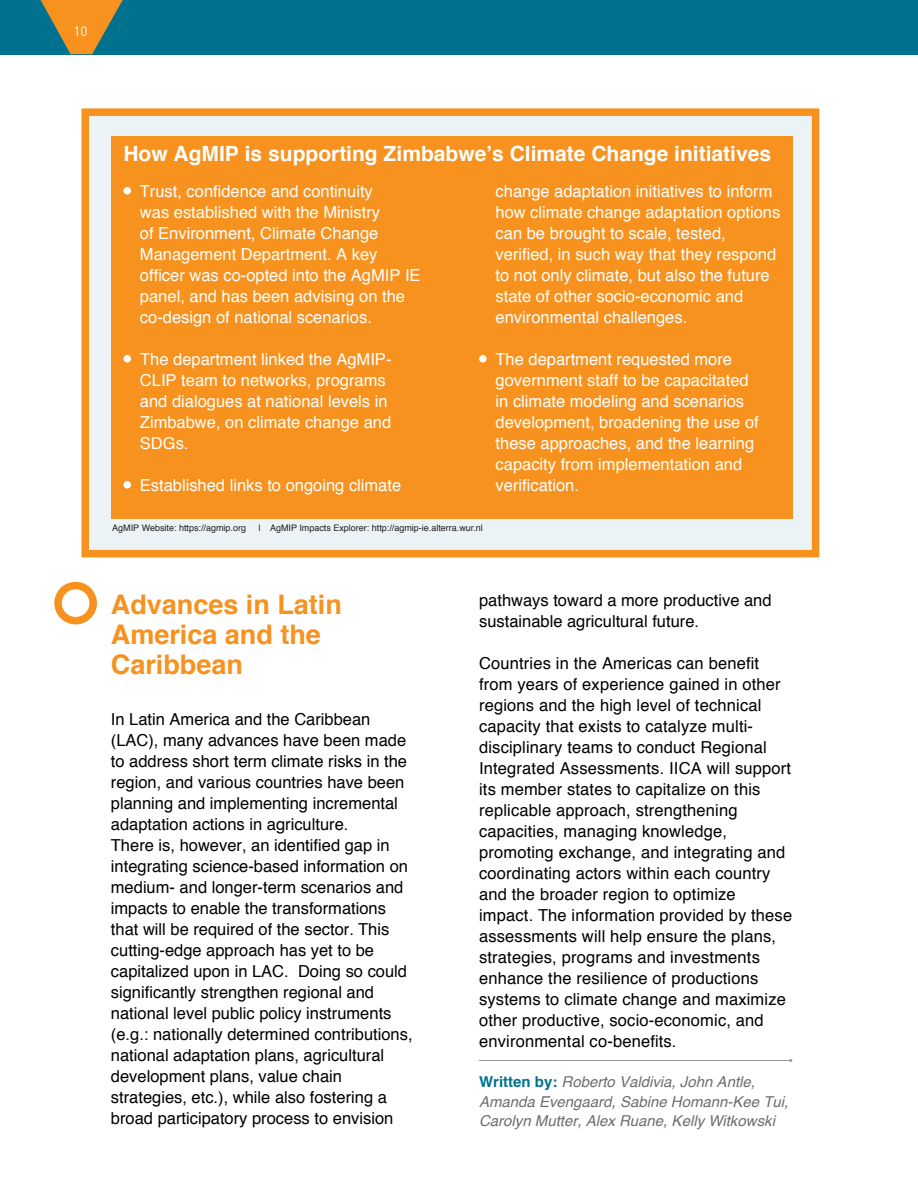
<style>
.page{position:relative;width:918px;height:1188px;background:#fff}
.page>*{position:absolute;margin:0;border:0;box-sizing:border-box;transform-origin:0 0}
.t1{font:700 27px/30px "Helvetica";color:#f7921e}
.t2{font:700 21px "Helvetica";color:#fff}
.t3{font:16.5px/21px "Helvetica";color:#000}
.t4{font:16.5px/21px "Helvetica";color:#fff}
.t5{font:italic 15px/19.5px "Helvetica";color:#6d6e71}
.t6{font:13.5px "DINOT";color:#fff}
.t7{font:9px "Helvetica";color:#211d1e}
.s1{font-weight:700;font-style:normal;color:#00728f}
</style>
<div class="page">
<div style="left:81px;top:108px;width:738px;height:449px;background:#ebf3f6;border:8px solid #f7921e"></div>
<div style="left:54px;top:582px;width:43px;height:42px;border:8px solid #f7921e;border-radius:50%"></div>
<hr style="left:479px;top:1060px;width:312px;height:1px;background:#939598">
<div style="left:111px;top:137px;width:681px;height:382px;background:#f7921e"></div>
<div style="left:479px;top:355px;width:8px;height:8px;background:#fff;border-radius:50%"></div>
<div style="left:123px;top:187px;width:8px;height:8px;background:#fff;border-radius:50%"></div>
<div style="left:123px;top:355px;width:8px;height:8px;background:#fff;border-radius:50%"></div>
<div style="left:123px;top:481px;width:8px;height:8px;background:#fff;border-radius:50%"></div>
<div style="left:0;top:0;width:918px;height:54px;background:#00728f"></div>
<svg style="left:41px;top:0;width:82px;height:54px"></svg>
<p class="t6" style="left:73px;top:22px;width:16px">10</p>
<p class="t2" style="left:123px;top:137px;width:649px">How AgMIP is supporting Zimbabwe’s Climate Change initiatives</p>
<p class="t4" style="left:140px;top:182px;width:282px">Trust, confidence and continuity<br>was established with the Ministry<br>of Environment, Climate Change Management Department. A key officer was co-opted into the AgMIP IE panel, and has been advising on the co-design of national scenarios.</p>
<p class="t4" style="left:140px;top:350px;width:253px">The department linked the AgMIP-<br>CLIP team to networks, programs and dialogues at national levels in<br>Zimbabwe, on climate change and<br>SDGs.</p>
<p class="t4" style="left:140px;top:476px;width:263px">Established links to ongoing climate</p>
<p class="t7" style="left:112px;top:520px;width:135px">AgMIP Website: https://agmip.org</p>
<p class="t7" style="left:259px;top:520px;width:226px">l AgMIP Impacts Explorer: http://agmip-ie.alterra.wur.nl</p>
<p class="t4" style="left:496px;top:182px;width:286px">change adaptation initiatives to inform how climate change adaptation options can be brought to scale, tested, verified, in such way that they respond to not only climate, but also the future state of other socio-economic and environmental challenges.</p>
<p class="t4" style="left:495px;top:350px;width:265px">The department requested more government staff to be capacitated in climate modeling and scenarios development, broadening the use of these approaches, and the learning capacity from implementation and verification.</p>
<h1 class="t1" style="left:111px;top:590px;width:233px">Advances in Latin<br>America and the<br>Caribbean</h1>
<p class="t3" style="left:111px;top:709px;width:303px">In Latin America and the Caribbean (LAC), many advances have been made to address short term climate risks in the region, and various countries have been planning and implementing incremental adaptation actions in agriculture.<br>There is, however, an identified gap in integrating science-based information on medium- and longer-term scenarios and impacts to enable the transformations that will be required of the sector. This cutting-edge approach has yet to be capitalized upon in LAC. Doing so could significantly strengthen regional and national level public policy instruments (e.g.: nationally determined contributions, national adaptation plans, agricultural development plans, value chain strategies, etc.), while also fostering a broad participatory process to envision</p>
<p class="t3" style="left:479px;top:590px;width:294px">pathways toward a more productive and sustainable agricultural future.</p>
<p class="t3" style="left:479px;top:653px;width:315px">Countries in the Americas can benefit from years of experience gained in other regions and the high level of technical capacity that exists to catalyze multi&shy;disciplinary teams to conduct Regional Integrated Assessments. IICA will support its member states to capitalize on this replicable approach, strengthening capacities, managing knowledge, promoting exchange, and integrating and coordinating actors within each country and the broader region to optimize impact. The information provided by these assessments will help ensure the plans, strategies, programs and investments enhance the resilience of productions systems to climate change and maximize other productive, socio-economic, and environmental co-benefits.</p>
<p class="t5" style="left:479px;top:1073px;width:311px"><span class="s1">Written by:</span> Roberto Valdivia, John Antle,<br>Amanda Evengaard, Sabine Homann-Kee Tui,<br>Carolyn Mutter, Alex Ruane, Kelly Witkowski</p>
</div>
